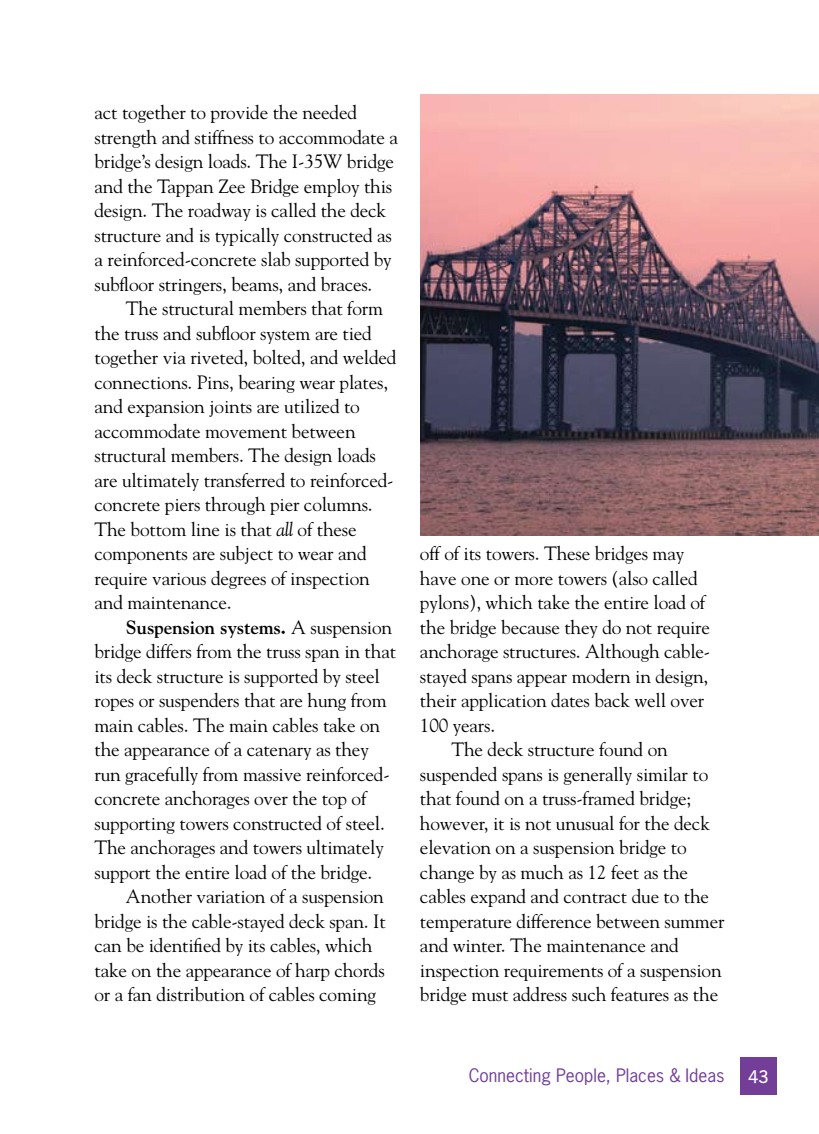
<style>
.page{position:relative;width:819px;height:1134px;background:#fff}
.page>*{position:absolute;margin:0;border:0;box-sizing:border-box;transform-origin:0 0}
.t1{font:19.25px/24.5px "Goudy";letter-spacing:-.01em;color:#000}
.t2{font:17.5px "News Gothic";color:#723e98}
.t3{font:600 17.5px "News Gothic BT";color:#fff}
.s1{font-style:italic}
.s2{font-weight:700}
</style>
<div class="page">
<div style="left:741px;top:1058px;width:36px;height:37px;background:#723e98"></div>
<img style="left:420px;top:94px;width:399px;height:441px">
<p class="t1" style="left:94px;top:99px;width:305px">act together to provide the needed strength and stiffness to accommodate a bridge’s design loads. The I-35W bridge and the Tappan Zee Bridge employ this design. The roadway is called the deck structure and is typically constructed as a reinforced-concrete slab supported by subfloor stringers, beams, and braces.</p>
<p class="t1" style="left:94px;top:296px;width:304px;text-indent:31px">The structural members that form the truss and subfloor system are tied together via riveted, bolted, and welded connections. Pins, bearing wear plates, and expansion joints are utilized to accommodate movement between structural members. The design loads are ultimately transferred to reinforced&shy;concrete piers through pier columns.<br>The bottom line is that <span class="s1">all</span> of these components are subject to wear and require various degrees of inspection and maintenance.</p>
<p class="t1" style="left:94px;top:614px;width:303px;text-indent:31px"><span class="s2">Suspension systems.</span> A suspension bridge differs from the truss span in that its deck structure is supported by steel ropes or suspenders that are hung from main cables. The main cables take on the appearance of a catenary as they run gracefully from massive reinforced&shy;concrete anchorages over the top of supporting towers constructed of steel.<br>The anchorages and towers ultimately support the entire load of the bridge.</p>
<p class="t1" style="left:94px;top:884px;width:293px;text-indent:31px">Another variation of a suspension bridge is the cable-stayed deck span. It can be identified by its cables, which take on the appearance of harp chords or a fan distribution of cables coming</p>
<p class="t1" style="left:420px;top:541px;width:266px">off of its towers. These bridges may</p>
<p class="t1" style="left:420px;top:565px;width:279px">have one or more towers (also called</p>
<p class="t1" style="left:420px;top:590px;width:287px">pylons), which take the entire load of</p>
<p class="t1" style="left:420px;top:614px;width:292px">the bridge because they do not require</p>
<p class="t1" style="left:420px;top:639px;width:292px">anchorage structures. Although cable-</p>
<p class="t1" style="left:420px;top:663px;width:290px">stayed spans appear modern in design,</p>
<p class="t1" style="left:420px;top:688px;width:286px">their application dates back well over</p>
<p class="t1" style="left:420px;top:712px;width:77px">100 years.</p>
<p class="t1" style="left:451px;top:737px;width:218px">The deck structure found on</p>
<p class="t1" style="left:420px;top:761px;width:290px">suspended spans is generally similar to</p>
<p class="t1" style="left:420px;top:786px;width:273px">that found on a truss-framed bridge;</p>
<p class="t1" style="left:420px;top:810px;width:291px">however, it is not unusual for the deck</p>
<p class="t1" style="left:420px;top:835px;width:268px">elevation on a suspension bridge to</p>
<p class="t1" style="left:420px;top:859px;width:270px">change by as much as 12 feet as the</p>
<p class="t1" style="left:420px;top:884px;width:291px">cables expand and contract due to the</p>
<p class="t1" style="left:420px;top:908px;width:306px">temperature difference between summer</p>
<p class="t1" style="left:420px;top:933px;width:260px">and winter. The maintenance and</p>
<p class="t1" style="left:420px;top:957px;width:303px">inspection requirements of a suspension</p>
<p class="t1" style="left:420px;top:982px;width:300px">bridge must address such features as the</p>
<p class="t2" style="left:469px;top:1064px;width:257px">Connecting People, Places &amp; Ideas</p>
<p class="t3" style="left:748px;top:1066px;width:22px">43</p>
</div>
